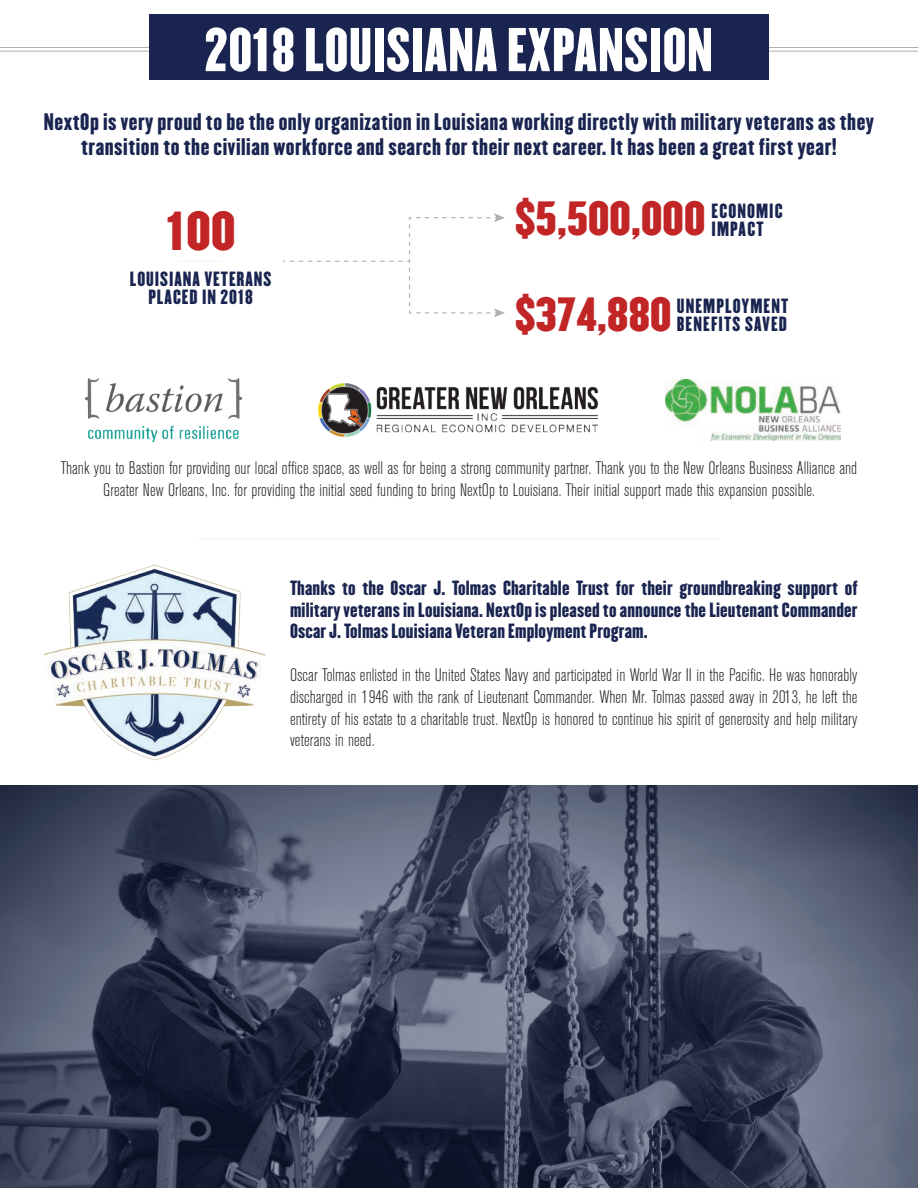
<style>
.page{position:relative;width:918px;height:1188px;background:#fff}
.page>*{position:absolute;margin:0;border:0;box-sizing:border-box;transform-origin:0 0}
.t1{font:54px "Champion HTF Lightweight";letter-spacing:.01em;color:#fff}
.t2{font:48px "Champion HTF Welterweight";color:#c22525}
.t3{font:42px "Champion HTF Welterweight";letter-spacing:.005em;color:#c22525}
.t4{font:21px/25.2px "Champion HTF Lightweight";letter-spacing:.025em;color:#192550;text-align:center}
.t5{font:300 18px/21.6px "Akzidenz Grot Con BQ";letter-spacing:.005em;color:#231f20;text-align:center}
.t6{font:18px/21.6px "Champion HTF Lightweight";letter-spacing:.05em;color:#192550;text-align:center}
</style>
<div class="page">
<hr style="left:0;top:47px;width:918px;height:1px;background:#b0b0b3">
<hr style="left:0;top:51px;width:918px;height:1px;background:#b0b0b3">
<div style="left:149px;top:14px;width:620px;height:66px;background:#192550"></div>
<hr style="left:180px;top:261px;width:41px;height:1px;background:#f1f3f4">
<svg style="left:283px;top:213px;width:222px;height:104px"></svg>
<img style="left:318px;top:383px;width:280px;height:54px">
<img style="left:666px;top:380px;width:174px;height:60px">
<img style="left:86px;top:379px;width:155px;height:62px">
<hr style="left:198px;top:538px;width:522px;height:1px;background:#f1f3f4">
<img style="left:44px;top:564px;width:222px;height:197px">
<img style="left:0;top:785px;width:918px;height:403px">
<h1 class="t1" style="left:205px;top:14px;width:510px">2018 LOUISIANA EXPANSION</h1>
<p class="t4" style="left:44px;top:109px;width:832px">NextOp is very proud to be the only organization in Louisiana working directly with military veterans as they transition to the civilian workforce and search for their next career. It has been a great first year!</p>
<h2 class="t2" style="left:166px;top:200px;width:71px">100</h2>
<p class="t6" style="left:130px;top:271px;width:143px;line-height:18px">LOUISIANA VETERANS<br>PLACED IN 2018</p>
<h3 class="t3" style="left:515px;top:191px;width:192px">$5,500,000</h3>
<p class="t6" style="left:712px;top:200px;width:73px">ECONOMIC</p>
<p class="t6" style="left:712px;top:218px;width:53px">IMPACT</p>
<h3 class="t3" style="left:515px;top:286px;width:158px">$374,880</h3>
<p class="t6" style="left:677px;top:295px;width:113px">UNEMPLOYMENT</p>
<p class="t6" style="left:677px;top:313px;width:112px">BENEFITS SAVED</p>
<p class="t5" style="left:61px;top:458px;width:798px">Thank you to Bastion for providing our local office space, as well as for being a strong community partner. Thank you to the New Orleans Business Alliance and<br>Greater New Orleans, Inc. for providing the initial seed funding to bring NextOp to Louisiana. Their initial support made this expansion possible.</p>
<p class="t6" style="left:290px;top:578px;width:569px;text-align:justify">Thanks to the Oscar J. Tolmas Charitable Trust for their groundbreaking support of military veterans in Louisiana. NextOp is pleased to announce the Lieutenant Commander Oscar J. Tolmas Louisiana Veteran Employment Program.</p>
<p class="t5" style="left:290px;top:665px;width:569px;text-align:justify">Oscar Tolmas enlisted in the United States Navy and participated in World War II in the Pacific. He was honorably discharged in 1946 with the rank of Lieutenant Commander. When Mr. Tolmas passed away in 2013, he left the entirety of his estate to a charitable trust. NextOp is honored to continue his spirit of generosity and help military veterans in need.</p>
</div>
